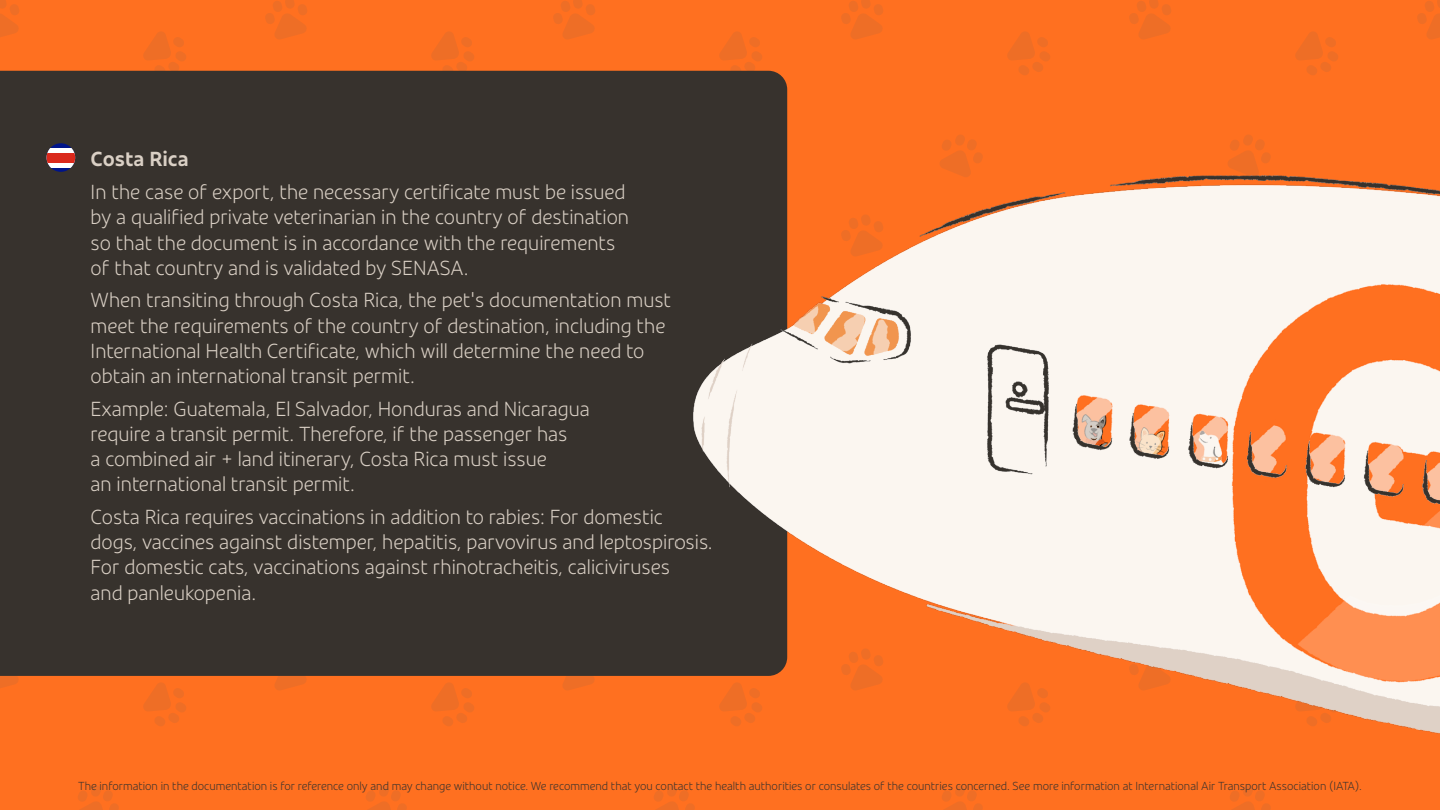
<style>
.page{position:relative;width:1440px;height:810px;background:#ff7020}
.page>*{position:absolute;margin:0;border:0;box-sizing:border-box;transform-origin:0 0}
.t1{font:300 21px/25.2px "GOL Sans Display";color:#dad0c5}
.t2{font:700 21px "GOL Sans Display";color:#dad0c5}
.t3{font:300 12px "GOL Sans Display";color:#37322d}
</style>
<div class="page">
<div style="left:0;top:71px;width:787px;height:605px;background:#37322d"></div>
<svg style="left:47px;top:143px;width:28px;height:29px"></svg>
<svg style="left:47px;top:148px;width:28px;height:19px"></svg>
<div style="left:47px;top:153px;width:28px;height:9px;background:#da291c"></div>
<img style="left:677px;top:149px;width:763px;height:640px">
<p class="t2" style="left:91px;top:146px;width:99px">Costa Rica</p>
<p class="t1" style="left:91px;top:179px;width:540px">In the case of export, the necessary certificate must be issued by a qualified private veterinarian in the country of destination so that the document is in accordance with the requirements of that country and is validated by SENASA.</p>
<p class="t1" style="left:91px;top:287px;width:582px">When transiting through Costa Rica, the pet's documentation must meet the requirements of the country of destination, including the International Health Certificate, which will determine the need to obtain an international transit permit.</p>
<p class="t1" style="left:91px;top:396px;width:501px">Example: Guatemala, El Salvador, Honduras and Nicaragua require a transit permit. Therefore, if the passenger has<br>a combined air + land itinerary, Costa Rica must issue<br>an international transit permit.</p>
<p class="t1" style="left:91px;top:504px;width:623px">Costa Rica requires vaccinations in addition to rabies: For domestic dogs, vaccines against distemper, hepatitis, parvovirus and leptospirosis.<br>For domestic cats, vaccinations against rhinotracheitis, caliciviruses<br>and panleukopenia.</p>
<p class="t3" style="left:78px;top:779px;width:1285px">The information in the documentation is for reference only and may change without notice. We recommend that you contact the health authorities or consulates of the countries concerned. See more information at International Air Transport Association (IATA).</p>
</div>
